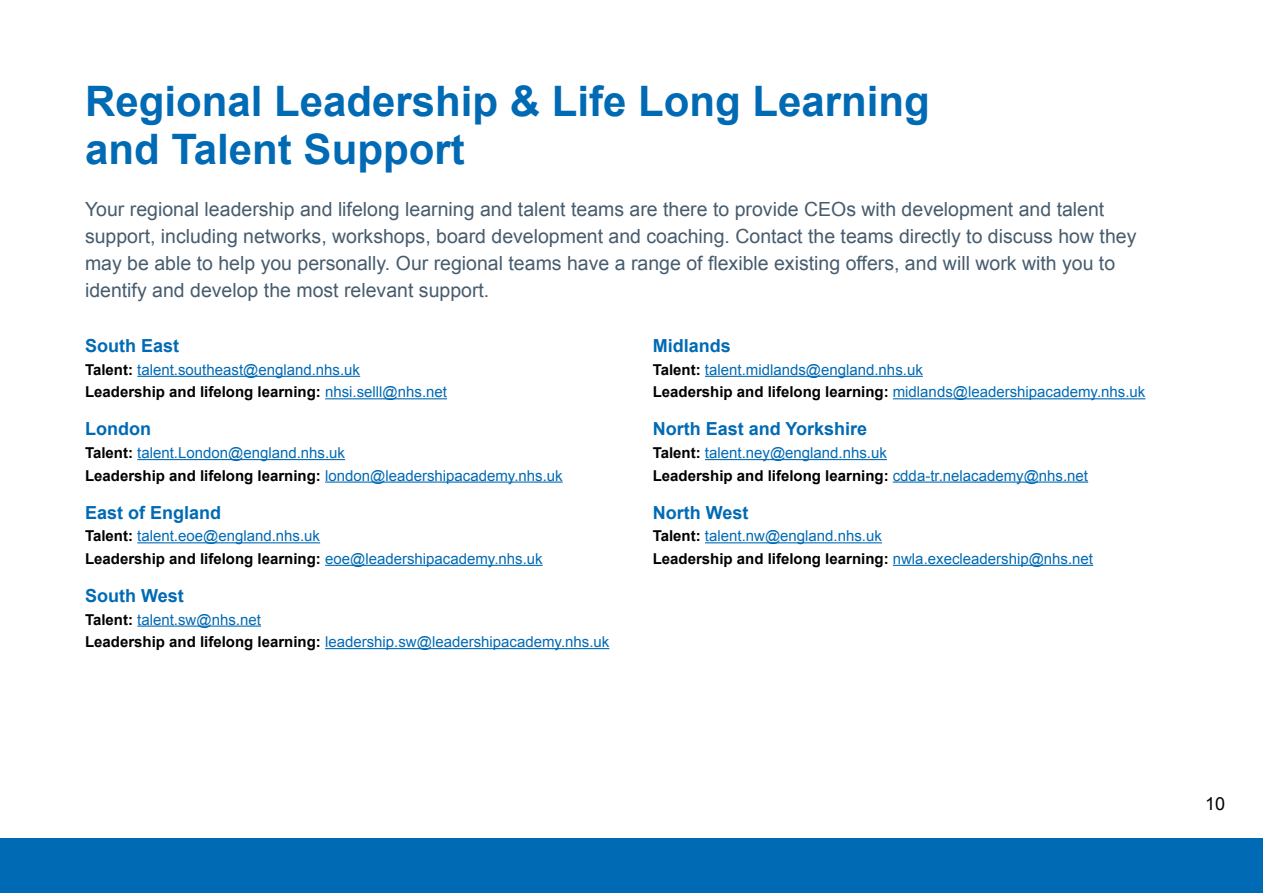
<style>
.page{position:relative;width:1263px;height:893px;background:#fff}
.page>*{position:absolute;margin:0;border:0;box-sizing:border-box;transform-origin:0 0}
.t1{font:700 42px/48px "Arial";color:#006ab4}
.t2{font:19.5px/27px "Arial";color:#475c6d}
.t3{font:700 18px "Arial";color:#006ab4}
.t4{font:18px "Arial";color:#000}
.t5{font:15px/22.5px "Arial";color:#006ab4}
.s1{font-weight:700;color:#000}
</style>
<div class="page">
<div style="left:0;top:839px;width:1263px;height:54px;background:#006ab4"></div>
<hr style="left:137px;top:376px;width:223px;height:1px;background:#006ab4">
<hr style="left:325px;top:398px;width:122px;height:1px;background:#006ab4">
<hr style="left:137px;top:459px;width:208px;height:1px;background:#006ab4">
<hr style="left:325px;top:481px;width:238px;height:2px;background:#006ab4">
<hr style="left:137px;top:542px;width:183px;height:1px;background:#006ab4">
<hr style="left:325px;top:565px;width:218px;height:1px;background:#006ab4">
<hr style="left:137px;top:626px;width:124px;height:1px;background:#006ab4">
<hr style="left:325px;top:648px;width:284px;height:1px;background:#006ab4">
<hr style="left:705px;top:376px;width:218px;height:1px;background:#006ab4">
<hr style="left:893px;top:398px;width:252px;height:1px;background:#006ab4">
<hr style="left:705px;top:459px;width:182px;height:1px;background:#006ab4">
<hr style="left:893px;top:481px;width:195px;height:2px;background:#006ab4">
<hr style="left:705px;top:542px;width:177px;height:1px;background:#006ab4">
<hr style="left:893px;top:565px;width:200px;height:1px;background:#006ab4">
<h1 class="t1" style="left:85px;top:78px;width:846px">Regional Leadership &amp; Life Long Learning and Talent Support</h1>
<p class="t2" style="left:85px;top:196px;width:1053px">Your regional leadership and lifelong learning and talent teams are there to provide CEOs with development and talent support, including networks, workshops, board development and coaching. Contact the teams directly to discuss how they may be able to help you personally. Our regional teams have a range of flexible existing offers, and will work with you to identify and develop the most relevant support.</p>
<p class="t3" style="left:85px;top:334px;width:96px">South East</p>
<p class="t5" style="left:85px;top:358px;width:363px"><span class="s1">Talent:</span> talent.southeast@england.nhs.uk<br><span class="s1">Leadership and lifelong learning:</span> nhsi.selll@nhs.net</p>
<p class="t3" style="left:85px;top:417px;width:67px">London</p>
<p class="t5" style="left:85px;top:442px;width:479px"><span class="s1">Talent:</span> talent.London@england.nhs.uk<br><span class="s1">Leadership and lifelong learning:</span> london@leadershipacademy.nhs.uk</p>
<p class="t3" style="left:85px;top:501px;width:138px">East of England</p>
<p class="t5" style="left:85px;top:525px;width:459px"><span class="s1">Talent:</span> talent.eoe@england.nhs.uk<br><span class="s1">Leadership and lifelong learning:</span> eoe@leadershipacademy.nhs.uk</p>
<p class="t3" style="left:85px;top:584px;width:100px">South West</p>
<p class="t5" style="left:85px;top:608px;width:526px"><span class="s1">Talent:</span> talent.sw@nhs.net<br><span class="s1">Leadership and lifelong learning:</span> leadership.sw@leadershipacademy.nhs.uk</p>
<p class="t3" style="left:653px;top:334px;width:80px">Midlands</p>
<p class="t5" style="left:653px;top:358px;width:494px"><span class="s1">Talent:</span> talent.midlands@england.nhs.uk<br><span class="s1">Leadership and lifelong learning:</span> midlands@leadershipacademy.nhs.uk</p>
<p class="t3" style="left:653px;top:417px;width:216px">North East and Yorkshire</p>
<p class="t5" style="left:653px;top:442px;width:437px"><span class="s1">Talent:</span> talent.ney@england.nhs.uk<br><span class="s1">Leadership and lifelong learning:</span> cdda-tr.nelacademy@nhs.net</p>
<p class="t3" style="left:653px;top:501px;width:97px">North West</p>
<p class="t5" style="left:653px;top:525px;width:442px"><span class="s1">Talent:</span> talent.nw@england.nhs.uk<br><span class="s1">Leadership and lifelong learning:</span> nwla.execleadership@nhs.net</p>
<p class="t4" style="left:1205px;top:791px;width:22px">10</p>
</div>
